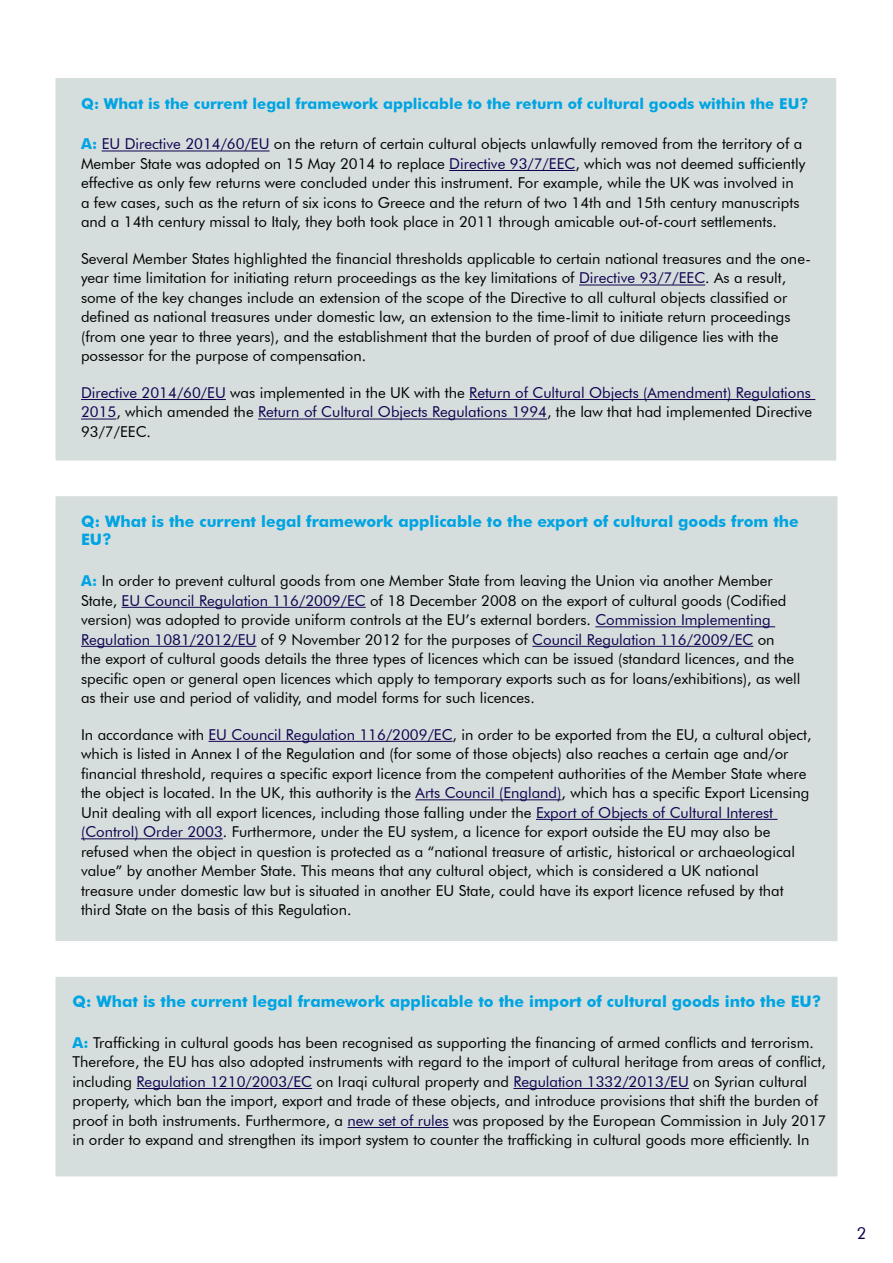
<style>
.page{position:relative;width:893px;height:1263px;background:#fff}
.page>*{position:absolute;margin:0;border:0;box-sizing:border-box;transform-origin:0 0}
.t1{font:16.5px "Futura BT";color:#0f004f}
.t2{font:700 15.75px/18.9px "Futura BT";color:#00a4e3}
.t3{font:15px/19.5px "Futura BT";color:#000}
.t4{font:15px/19.5px "Futura BT";color:#0f004f;text-align:justify}
.t5{font:700 15px "Futura BT";color:#00a4e3}
.s1{font-weight:700;color:#00a4e3}
.s2{color:#0f004f}
.s3{color:#000}
.s4{font-weight:700;color:#00a8e1}
</style>
<div class="page">
<div style="left:55px;top:77px;width:782px;height:384px;background:#d5dedc"></div>
<hr style="left:102px;top:151px;width:168px;height:1px;background:#0f004f">
<hr style="left:449px;top:170px;width:126px;height:1px;background:#0f004f">
<hr style="left:579px;top:285px;width:126px;height:1px;background:#0f004f">
<hr style="left:81px;top:399px;width:145px;height:1px;background:#0f004f">
<hr style="left:469px;top:399px;width:346px;height:1px;background:#0f004f">
<hr style="left:81px;top:419px;width:35px;height:1px;background:#0f004f">
<hr style="left:258px;top:419px;width:289px;height:1px;background:#0f004f">
<div style="left:54px;top:77px;width:784px;height:385px;border:2px solid #fff"></div>
<div style="left:55px;top:495px;width:783px;height:447px;background:#d5dedc"></div>
<hr style="left:122px;top:607px;width:244px;height:1px;background:#0f004f">
<hr style="left:595px;top:626px;width:180px;height:1px;background:#0f004f">
<hr style="left:81px;top:646px;width:175px;height:1px;background:#0f004f">
<hr style="left:532px;top:646px;width:221px;height:1px;background:#0f004f">
<hr style="left:208px;top:741px;width:245px;height:1px;background:#0f004f">
<hr style="left:416px;top:799px;width:146px;height:1px;background:#0f004f">
<hr style="left:536px;top:819px;width:242px;height:1px;background:#0f004f">
<hr style="left:81px;top:838px;width:142px;height:1px;background:#0f004f">
<div style="left:54px;top:495px;width:785px;height:448px;border:2px solid #fff"></div>
<div style="left:55px;top:976px;width:783px;height:201px;background:#d5dedc"></div>
<hr style="left:137px;top:1088px;width:175px;height:1px;background:#0f004f">
<hr style="left:513px;top:1088px;width:176px;height:1px;background:#0f004f">
<hr style="left:348px;top:1127px;width:101px;height:1px;background:#0f004f">
<div style="left:54px;top:975px;width:785px;height:203px;border:2px solid #fff"></div>
<p class="t5" style="left:81px;top:94px;width:729px">Q: What is the current legal framework applicable to the return of cultural goods within the EU?</p>
<p class="t3" style="left:81px;top:134px;width:726px"><span class="s1">A:</span> <span class="s2">EU Directive 2014/60/EU</span> on the return of certain cultural objects unlawfully removed from the territory of a Member State was adopted on 15 May 2014 to replace <span class="s2">Directive 93/7/EEC</span>, which was not deemed sufficiently effective as only few returns were concluded under this instrument. For example, while the UK was involved in a few cases, such as the return of six icons to Greece and the return of two 14th and 15th century manuscripts and a 14th century missal to Italy, they both took place in 2011 through amicable out-of-court settlements.</p>
<p class="t3" style="left:81px;top:249px;width:731px">Several Member States highlighted the financial thresholds applicable to certain national treasures and the one&shy;year time limitation for initiating return proceedings as the key limitations of <span class="s2">Directive 93/7/EEC</span>. As a result, some of the key changes include an extension of the scope of the Directive to all cultural objects classified or defined as national treasures under domestic law, an extension to the time-limit to initiate return proceedings (from one year to three years), and the establishment that the burden of proof of due diligence lies with the possessor for the purpose of compensation.</p>
<p class="t4" style="left:81px;top:383px;width:733px">Directive 2014/60/EU <span class="s3">was implemented in the UK with the</span> Return of Cultural Objects (Amendment) Regulations 2015<span class="s3">, which amended the</span> Return of Cultural Objects Regulations 1994<span class="s3">, the law that had implemented Directive 93/7/EEC.</span></p>
<p class="t2" style="left:81px;top:511px;width:719px">Q: What is the current legal framework applicable to the export of cultural goods from the<br>EU?</p>
<p class="t3" style="left:81px;top:571px;width:721px"><span class="s1">A</span><span class="s4">:</span> In order to prevent cultural goods from one Member State from leaving the Union via another Member State, <span class="s2">EU Council Regulation 116/2009/EC</span> of 18 December 2008 on the export of cultural goods (Codified version) was adopted to provide uniform controls at the EU’s external borders. <span class="s2">Commission Implementing Regulation 1081/2012/EU</span> of 9 November 2012 for the purposes of <span class="s2">Council Regulation 116/2009/EC</span> on<br>the export of cultural goods details the three types of licences which can be issued (standard licences, and the specific open or general open licences which apply to temporary exports such as for loans/exhibitions), as well as their use and period of validity, and model forms for such licences.</p>
<p class="t3" style="left:81px;top:724px;width:732px">In accordance with <span class="s2">EU Council Regulation 116/2009/EC</span>, in order to be exported from the EU, a cultural object, which is listed in Annex I of the Regulation and (for some of those objects) also reaches a certain age and/or financial threshold, requires a specific export licence from the competent authorities of the Member State where the object is located. In the UK, this authority is the <span class="s2">Arts Council (England)</span>, which has a specific Export Licensing Unit dealing with all export licences, including those falling under the <span class="s2">Export of Objects of Cultural Interest (Control) Order 2003</span>. Furthermore, under the EU system, a licence for export outside the EU may also be refused when the object in question is protected as a “national treasure of artistic, historical or archaeological value” by another Member State. This means that any cultural object, which is considered a UK national treasure under domestic law but is situated in another EU State, could have its export licence refused by that third State on the basis of this Regulation.</p>
<p class="t2" style="left:73px;top:992px;width:750px">Q: What is the current legal framework applicable to the import of cultural goods into the EU?</p>
<p class="t3" style="left:73px;top:1033px;width:755px"><span class="s1">A</span><span class="s4">:</span> Trafficking in cultural goods has been recognised as supporting the financing of armed conflicts and terrorism.<br>Therefore, the EU has also adopted instruments with regard to the import of cultural heritage from areas of conflict, including <span class="s2">Regulation 1210/2003/EC</span> on Iraqi cultural property and <span class="s2">Regulation 1332/2013/EU</span> on Syrian cultural property, which ban the import, export and trade of these objects, and introduce provisions that shift the burden of proof in both instruments. Furthermore, a <span class="s2">new set of rules</span> was proposed by the European Commission in July 2017 in order to expand and strengthen its import system to counter the trafficking in cultural goods more efficiently. In</p>
<p class="t1" style="left:857px;top:1223px;width:11px">2</p>
</div>
